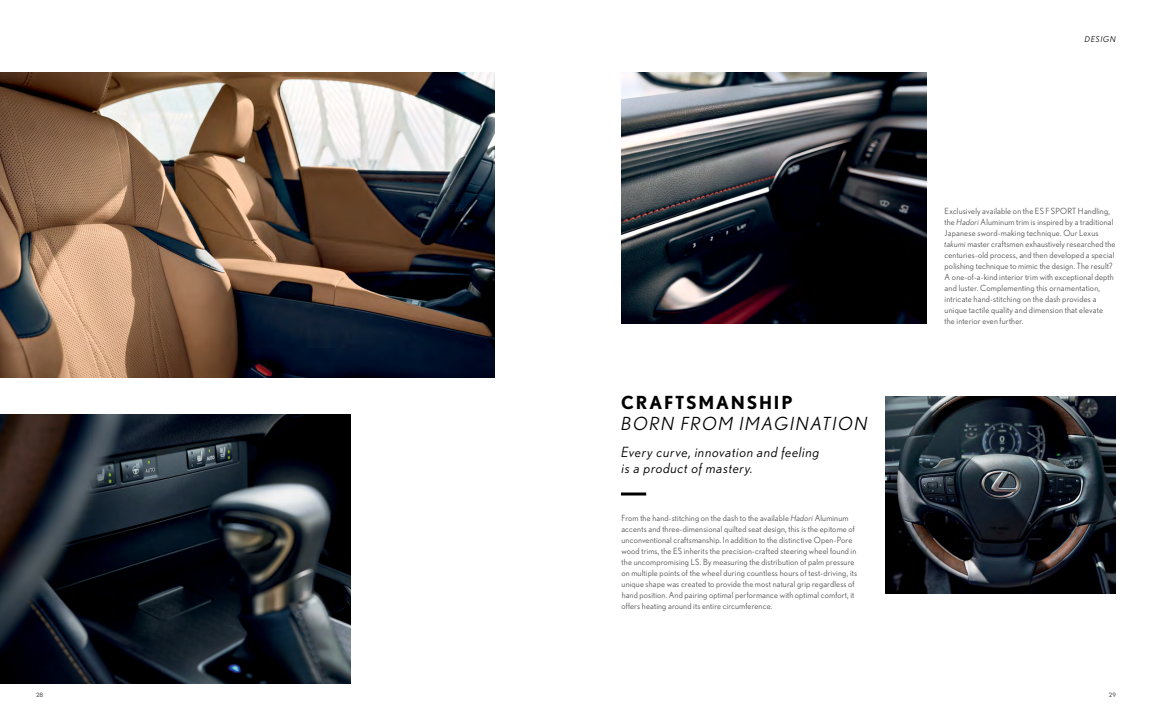
<style>
.page{position:relative;width:1152px;height:720px;background:#fff}
.page>*{position:absolute;margin:0;border:0;box-sizing:border-box;transform-origin:0 0}
.Medium_Subhead__Italics{font:italic 18px "Nobel";letter-spacing:.1em;color:#000}
.Medium_Headline{font:700 18px "Nobel";letter-spacing:.1em;color:#000}
.Medium_Subhead_2__Italics{font:italic 14px/16px "Nobel";letter-spacing:.05em;color:#000}
.Body_Copy_80K{font:8.5px/11px "Nobel";letter-spacing:.02em;color:#58595b}
.Section_Head{font:italic 8px "Nobel";letter-spacing:.1em;color:#000}
.t1{font:6px "Nobel";color:#58595b}
.s1{font-style:italic}
</style>
<div class="page">
<img style="left:0;top:72px;width:495px;height:306px">
<img style="left:885px;top:396px;width:231px;height:198px">
<img style="left:621px;top:72px;width:306px;height:252px">
<img style="left:0;top:414px;width:351px;height:270px">
<hr style="left:621px;top:493px;width:25px;height:3px;background:#000">
<p class="Section_Head" style="left:1085px;top:34px;width:33px">DESIGN</p>
<p class="Medium_Headline" style="left:621px;top:392px;width:173px">CRAFTSMANSHIP</p>
<p class="Medium_Subhead__Italics" style="left:622px;top:413px;width:248px">BORN FROM IMAGINATION</p>
<p class="Medium_Subhead_2__Italics" style="left:621px;top:444px;width:200px">Every curve, innovation and feeling is a product of mastery.</p>
<p class="Body_Copy_80K" style="left:621px;top:513px;width:237px">From the hand-stitching on the dash to the available <span class="s1">Hadori</span> Aluminum accents and three-dimensional quilted seat design, this is the epitome of unconventional craftsmanship. In addition to the distinctive Open-Pore wood trims, the ES inherits the precision-crafted steering wheel found in the uncompromising LS. By measuring the distribution of palm pressure on multiple points of the wheel during countless hours of test-driving, its unique shape was created to provide the most natural grip regardless of hand position. And pairing optimal performance with optimal comfort, it offers heating around its entire circumference.</p>
<p class="Body_Copy_80K" style="left:945px;top:205px;width:172px">Exclusively available on the ES F SPORT Handling, the <span class="s1">Hadori</span> Aluminum trim is inspired by a traditional Japanese sword-making technique. Our Lexus <span class="s1">takumi</span> master craftsmen exhaustively researched the centuries-old process, and then developed a special polishing technique to mimic the design. The result?<br>A one-of-a-kind interior trim with exceptional depth and luster. Complementing this ornamentation, intricate hand-stitching on the dash provides a unique tactile quality and dimension that elevate the interior even further.</p>
<p class="t1" style="left:36px;top:692px;width:9px">28</p>
<p class="t1" style="left:1109px;top:692px;width:9px">29</p>
</div>
